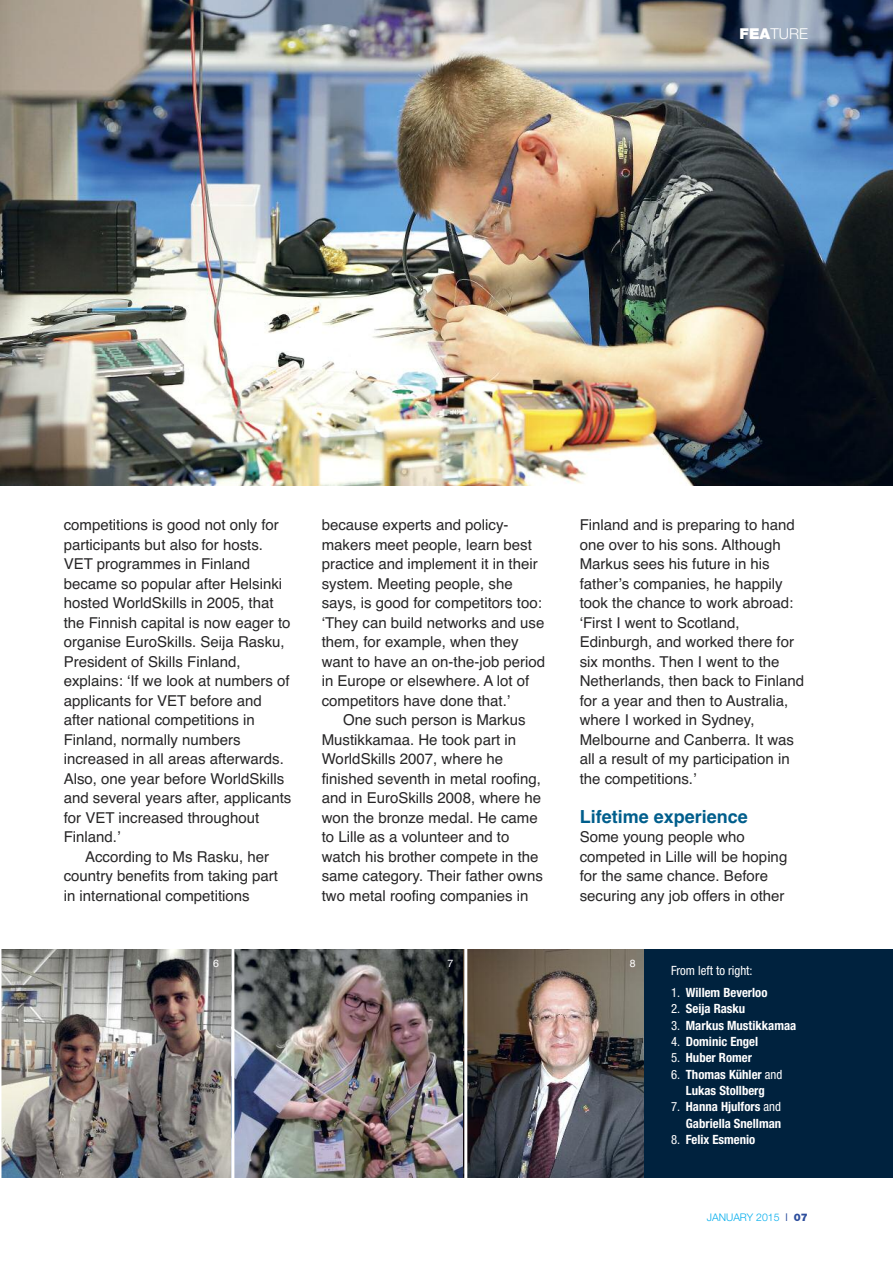
<style>
.page{position:relative;width:893px;height:1263px;background:#fff}
.page>*{position:absolute;margin:0;border:0;box-sizing:border-box;transform-origin:0 0}
.t1{font:700 18px "Helvetica";color:#005e8c}
.t2{font:15px/19.5px "Helvetica";color:#272627}
.t3{font:300 15px "Helvetica Neue";color:#fff}
.t4{font:700 condensed 12.75px/16.4px "Helvetica Neue";color:#fff;text-align:center}
.t5{font:condensed 12.75px "Helvetica Neue";color:#fff}
.t6{font:300 10.5px "Helvetica Neue";color:#00aded}
.t7{font:10.5px "Helvetica";color:#fff}
.s1{font-weight:900}
.s2{font-weight:400}
.s3{font-family:"Helvetica";font-weight:400;color:#2d4e9d}
.s4{font-weight:900;color:#2d4e9d}
</style>
<div class="page">
<img style="left:0;top:0;width:893px;height:485px">
<img style="left:1px;top:949px;width:230px;height:229px">
<img style="left:234px;top:949px;width:229px;height:229px">
<img style="left:463px;top:949px;width:181px;height:229px">
<div style="left:644px;top:949px;width:249px;height:229px;background:#00223e"></div>
<hr style="left:464px;top:940px;width:3px;height:254px;background:#fff">
<p class="t3" style="left:740px;top:22px;width:70px"><span class="s1">FEA</span>TURE</p>
<p class="t2" style="left:64px;top:515px;width:229px">competitions is good not only for participants but also for hosts. vET programmes in Finland became so popular after helsinki hosted WorldSkills in 2005, that the Finnish capital is now eager to organise EuroSkills. Seija Rasku,<br>President of Skills Finland, explains: ‘If we look at numbers of applicants for vET before and after national competitions in<br>Finland, normally numbers increased in all areas afterwards.<br>Also, one year before WorldSkills and several years after, applicants for vET increased throughout<br>Finland.’</p>
<p class="t2" style="left:64px;top:847px;width:216px;text-indent:21px">According to ms Rasku, her country benefits from taking part in international competitions</p>
<p class="t2" style="left:322px;top:515px;width:225px">because experts and policy&shy;makers meet people, learn best practice and implement it in their system. meeting people, she says, is good for competitors too: ‘They can build networks and use them, for example, when they want to have an on-the-job period in Europe or elsewhere. A lot of competitors have done that.’</p>
<p class="t2" style="left:322px;top:710px;width:223px;text-indent:21px">One such person is markus mustikkamaa. he took part in<br>WorldSkills 2007, where he finished seventh in metal roofing, and in EuroSkills 2008, where he won the bronze medal. he came to Lille as a volunteer and to watch his brother compete in the same category. Their father owns two metal roofing companies in</p>
<p class="t2" style="left:580px;top:515px;width:226px">Finland and is preparing to hand one over to his sons. Although markus sees his future in his father’s companies, he happily took the chance to work abroad: ‘First I went to Scotland,<br>Edinburgh, and worked there for six months. Then I went to the<br>Netherlands, then back to Finland for a year and then to Australia, where I worked in Sydney, melbourne and Canberra. It was all a result of my participation in the competitions.’</p>
<p class="t1" style="left:580px;top:806px;width:170px">Lifetime experience</p>
<p class="t2" style="left:580px;top:827px;width:209px">Some young people who competed in Lille will be hoping for the same chance. Before securing any job offers in other</p>
<p class="t7" style="left:213px;top:957px;width:7px">6</p>
<p class="t7" style="left:447px;top:957px;width:7px">7</p>
<p class="t7" style="left:630px;top:957px;width:7px">8</p>
<p class="t5" style="left:671px;top:966px;width:83px">From left to right:</p>
<p class="t4" style="left:671px;top:985px;width:98px"><span class="s2">1.</span> Willem Beverloo</p>
<p class="t4" style="left:671px;top:1002px;width:76px"><span class="s2">2.</span> Seija Rasku</p>
<p class="t4" style="left:671px;top:1018px;width:127px"><span class="s2">3.</span> Markus Mustikkamaa</p>
<p class="t4" style="left:671px;top:1034px;width:89px"><span class="s2">4.</span> Dominic Engel</p>
<p class="t4" style="left:671px;top:1051px;width:82px"><span class="s2">5.</span> Huber Romer</p>
<p class="t4" style="left:671px;top:1067px;width:113px"><span class="s2">6.</span> Thomas Kühler <span class="s2">and<br></span>Lukas Stollberg</p>
<p class="t4" style="left:671px;top:1100px;width:112px;text-align:right"><span class="s2">7.</span> Hanna Hjulfors <span class="s2">and<br></span>Gabriella Snellman</p>
<p class="t4" style="left:671px;top:1132px;width:86px"><span class="s2">8.</span> Felix Esmenio</p>
<p class="t6" style="left:707px;top:1209px;width:103px">JANUARY 2015 <span class="s3">|</span> <span class="s4">07</span></p>
</div>
